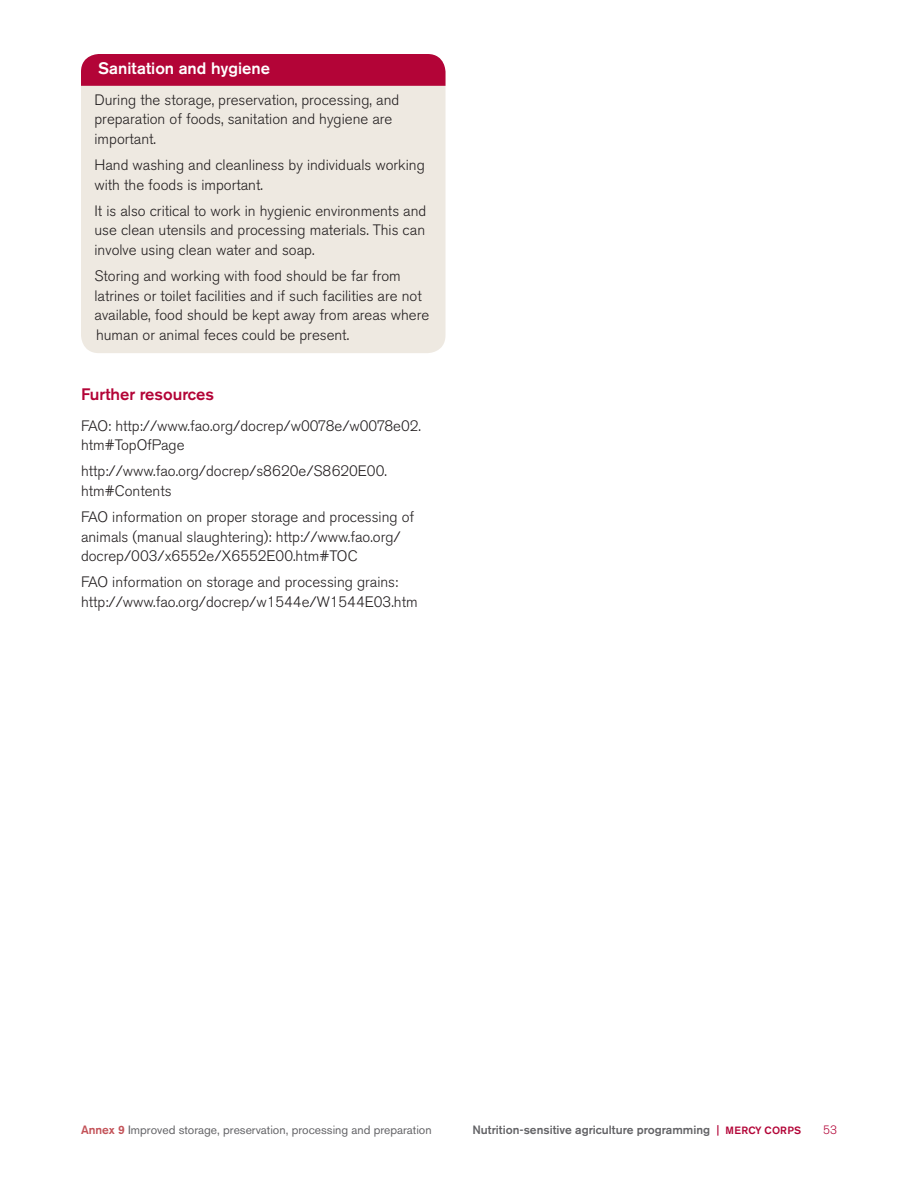
<style>
.page{position:relative;width:918px;height:1188px;background:#fff}
.page>*{position:absolute;margin:0;border:0;box-sizing:border-box;transform-origin:0 0}
.t1{font:500 16.5px "Akzidenz Grotesk BE";color:#fff}
.MC-h3{font:500 16.5px "Akzidenz Grotesk BE";color:#b30437}
.Annex-basic{font:300 15px/19.5px "Akzidenz Grotesk BE";color:#231f20}
.t2{font:12px "Akzidenz Grotesk BE";color:#636366}
.t3{font:500 12px "Akzidenz Grotesk BE";color:#636366}
.t4{font:300 12px "Akzidenz Grotesk BE";color:#b30437}
.s1{font-weight:500;color:#c35258}
.s2{font-size:10.5px;color:#b30437}
</style>
<div class="page">
<div style="left:81px;top:54px;width:365px;height:299px;background:#eee9e1;border-radius:18px"></div>
<div style="left:81px;top:54px;width:365px;height:32px;background:#b30437"></div>
<p class="t1" style="left:98px;top:58px;width:173px">Sanitation and hygiene</p>
<p class="Annex-basic" style="left:94px;top:90px;width:306px">During the storage, preservation, processing, and preparation of foods, sanitation and hygiene are important.</p>
<p class="Annex-basic" style="left:94px;top:156px;width:332px">Hand washing and cleanliness by individuals working with the foods is important.</p>
<p class="Annex-basic" style="left:94px;top:201px;width:333px;text-align:justify">It is also critical to work in hygienic environments and use clean utensils and processing materials. This can involve using clean water and soap.</p>
<p class="Annex-basic" style="left:94px;top:267px;width:336px">Storing and working with food should be far from latrines or toilet facilities and if such facilities are not available, food should be kept away from areas where human or animal feces could be present.</p>
<p class="MC-h3" style="left:81px;top:385px;width:135px">Further resources</p>
<p class="Annex-basic" style="left:81px;top:416px;width:342px">FAO: http://www.fao.org/docrep/w0078e/w0078e02. htm#TopOfPage</p>
<p class="Annex-basic" style="left:81px;top:462px;width:307px">http://www.fao.org/docrep/s8620e/S8620E00. htm#Contents</p>
<p class="Annex-basic" style="left:81px;top:508px;width:335px">FAO information on proper storage and processing of animals (manual slaughtering): http://www.fao.org/ docrep/003/x6552e/X6552E00.htm#TOC</p>
<p class="Annex-basic" style="left:81px;top:573px;width:338px">FAO information on storage and processing grains: http://www.fao.org/docrep/w1544e/W1544E03.htm</p>
<p class="t2" style="left:81px;top:1123px;width:352px"><span class="s1">Annex 9</span> Improved storage, preservation, processing and preparation</p>
<p class="t3" style="left:472px;top:1122px;width:330px">Nutrition-sensitive agriculture programming <span class="s2">| MERCY CORPS</span></p>
<p class="t4" style="left:823px;top:1123px;width:15px">53</p>
</div>
